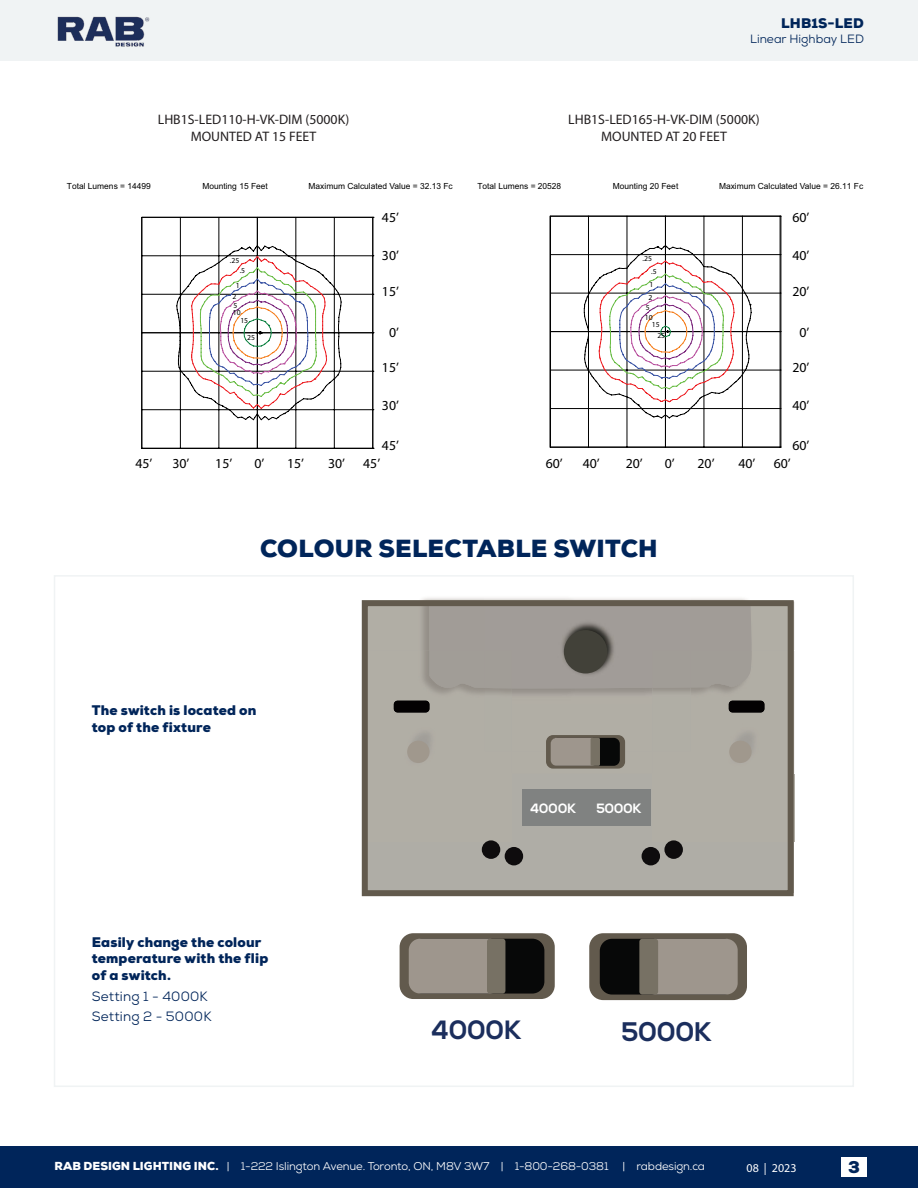
<style>
.page{position:relative;width:918px;height:1188px;background:#fff}
.page>*{position:absolute;margin:0;border:0;box-sizing:border-box;transform-origin:0 0}
.t1{font:700 26.85px "Nexa";color:#1b2e5d}
.t2{font:700 26.4px "Nexa";color:#1b2e5d}
.t3{font:900 24px "Nexa";letter-spacing:.005em;color:#00255a}
.t4{font:900 16.5px "Nexa";color:#00255a}
.t5{font:13.8px/16.5px "Myriad Pro";color:#231f20;text-align:center}
.t6{font:13.8px "Myriad Pro";color:#000}
.t7{font:900 13.5px/16.5px "Nexa";letter-spacing:.01em;color:#00255a}
.t8{font:13.5px/20.2px "Nexa";letter-spacing:.015em;color:#00255a}
.t9{font:700 13.5px "Nexa";color:#fff}
.t10{font:12px "Nexa";color:#00255a}
.t11{font:12px "Myriad Pro";color:#fff}
.t12{font:11.25px "Nexa";letter-spacing:-.01em;color:#fff}
.t13{font:8.4px "Arial";color:#000}
.t14{font:7.65px "Myriad Pro";color:#000}
.s1{font-weight:900}
</style>
<div class="page">
<div style="left:0;top:1147px;width:918px;height:41px;background:#00255a"></div>
<div style="left:0;top:0;width:918px;height:60px;background:#f0f3f4"></div>
<img style="left:57px;top:17px;width:93px;height:30px">
<div style="left:841px;top:1158px;width:26px;height:19px;background:#fff"></div>
<div style="left:362px;top:602px;width:432px;height:291px;background:#afada6"></div>
<img style="left:420px;top:607px;width:204px;height:161px">
<div style="left:430px;top:607px;width:322px;height:44px;background:#a19c97"></div>
<img style="left:485px;top:596px;width:206px;height:155px">
<div style="left:485px;top:607px;width:206px;height:81px;background:#a19c98"></div>
<img style="left:361px;top:774px;width:1px;height:67px">
<img style="left:361px;top:651px;width:151px;height:123px">
<div style="left:430px;top:651px;width:55px;height:37px;background:#a19d97"></div>
<img style="left:485px;top:651px;width:27px;height:100px">
<img style="left:394px;top:701px;width:36px;height:12px">
<img style="left:794px;top:774px;width:1px;height:67px">
<img style="left:691px;top:651px;width:104px;height:122px">
<div style="left:691px;top:651px;width:61px;height:36px;background:#a19d97"></div>
<img style="left:652px;top:651px;width:39px;height:100px">
<img style="left:729px;top:701px;width:36px;height:12px">
<div style="left:564px;top:630px;width:43px;height:43px;background:#424139;border-radius:50%"></div>
<div style="left:407px;top:741px;width:23px;height:22px;background:#a0988d;border-radius:50%"></div>
<div style="left:482px;top:840px;width:18px;height:19px;background:#0e0c0d;border-radius:50%"></div>
<div style="left:729px;top:741px;width:23px;height:22px;background:#a0988d;border-radius:50%"></div>
<div style="left:546px;top:735px;width:79px;height:34px;background:#625a4d;border-radius:7px"></div>
<div style="left:551px;top:738px;width:69px;height:28px;background:#070808;border-radius:6px"></div>
<div style="left:551px;top:738px;width:47px;height:28px;background:#9e968d;border-radius:6px"></div>
<div style="left:591px;top:738px;width:9px;height:28px;background:#777164"></div>
<div style="left:522px;top:790px;width:129px;height:36px;background:#808281"></div>
<div style="left:505px;top:847px;width:18px;height:18px;background:#0e0c0d;border-radius:50%"></div>
<div style="left:664px;top:840px;width:19px;height:19px;background:#0e0c0d;border-radius:50%"></div>
<div style="left:642px;top:847px;width:18px;height:18px;background:#0e0c0d;border-radius:50%"></div>
<svg style="left:141px;top:216px;width:234px;height:233px"></svg>
<svg style="left:191px;top:255px;width:137px;height:155px"></svg>
<svg style="left:550px;top:215px;width:232px;height:233px"></svg>
<svg style="left:598px;top:260px;width:137px;height:143px"></svg>
<div style="left:400px;top:933px;width:155px;height:66px;background:#625a4d;border-radius:14px"></div>
<div style="left:410px;top:939px;width:134px;height:55px;background:#070808;border-radius:12px"></div>
<div style="left:409px;top:939px;width:92px;height:55px;background:#9e968d;border-radius:11px"></div>
<div style="left:487px;top:939px;width:18px;height:55px;background:#777164;border-radius:3px"></div>
<div style="left:589px;top:933px;width:158px;height:67px;background:#625a4d;border-radius:14px"></div>
<div style="left:600px;top:939px;width:136px;height:56px;background:#070808;border-radius:12px"></div>
<div style="left:644px;top:939px;width:94px;height:56px;background:#9e968d;border-radius:12px"></div>
<div style="left:639px;top:939px;width:19px;height:56px;background:#777164;border-radius:3px"></div>
<div style="left:362px;top:600px;width:432px;height:296px;border:6px solid #625a4d"></div>
<h3 class="t7" style="left:781px;top:15px;width:84px">LHB1S-LED</h3>
<h3 class="t10" style="left:750px;top:31px;width:115px">Linear Highbay LED</h3>
<h3 class="t5" style="left:158px;top:111px;width:193px">LHB1S-LED110-H-VK-DIM (5000K)<br>MOUNTED AT 15 FEET</h3>
<h3 class="t5" style="left:568px;top:111px;width:193px">LHB1S-LED165-H-VK-DIM (5000K)<br>MOUNTED AT 20 FEET</h3>
<p class="t13" style="left:67px;top:180px;width:86px">Total Lumens = 14499</p>
<p class="t13" style="left:202px;top:180px;width:67px">Mounting 15 Feet</p>
<p class="t13" style="left:309px;top:180px;width:146px">Maximum Calculated Value = 32.13 Fc</p>
<p class="t13" style="left:477px;top:180px;width:86px">Total Lumens = 20528</p>
<p class="t13" style="left:613px;top:180px;width:67px">Mounting 20 Feet</p>
<p class="t13" style="left:719px;top:180px;width:146px">Maximum Calculated Value = 26.11 Fc</p>
<h3 class="t6" style="left:382px;top:209px;width:18px">45’</h3>
<h3 class="t6" style="left:792px;top:209px;width:18px">60’</h3>
<p class="t14" style="left:230px;top:256px;width:11px">.25</p>
<h3 class="t6" style="left:382px;top:247px;width:18px">30’</h3>
<p class="t14" style="left:642px;top:254px;width:11px">.25</p>
<h3 class="t6" style="left:792px;top:247px;width:18px">40’</h3>
<p class="t14" style="left:240px;top:266px;width:7px">.5</p>
<p class="t14" style="left:651px;top:267px;width:7px">.5</p>
<p class="t14" style="left:236px;top:281px;width:5px">1</p>
<p class="t14" style="left:233px;top:292px;width:5px">2</p>
<h3 class="t6" style="left:382px;top:282px;width:18px">15’</h3>
<p class="t14" style="left:649px;top:280px;width:5px">1</p>
<p class="t14" style="left:649px;top:292px;width:5px">2</p>
<h3 class="t6" style="left:792px;top:282px;width:18px">20’</h3>
<p class="t14" style="left:234px;top:301px;width:5px">5</p>
<p class="t14" style="left:233px;top:308px;width:9px">10</p>
<p class="t14" style="left:240px;top:315px;width:9px">15</p>
<p class="t14" style="left:247px;top:332px;width:9px">25</p>
<h3 class="t6" style="left:389px;top:323px;width:11px">0’</h3>
<h3 class="t6" style="left:382px;top:359px;width:18px">15’</h3>
<h3 class="t6" style="left:382px;top:397px;width:18px">30’</h3>
<p class="t14" style="left:646px;top:303px;width:5px">5</p>
<p class="t14" style="left:645px;top:313px;width:9px">10</p>
<p class="t14" style="left:652px;top:319px;width:9px">15</p>
<p class="t14" style="left:657px;top:331px;width:9px">25</p>
<h3 class="t6" style="left:799px;top:323px;width:11px">0’</h3>
<h3 class="t6" style="left:792px;top:359px;width:18px">20’</h3>
<h3 class="t6" style="left:792px;top:397px;width:18px">40’</h3>
<h3 class="t6" style="left:382px;top:436px;width:18px">45’</h3>
<h3 class="t6" style="left:792px;top:436px;width:18px">60’</h3>
<h3 class="t6" style="left:135px;top:455px;width:18px">45’</h3>
<h3 class="t6" style="left:172px;top:455px;width:18px">30’</h3>
<h3 class="t6" style="left:254px;top:455px;width:11px">0’</h3>
<h3 class="t6" style="left:287px;top:455px;width:18px">15’</h3>
<h3 class="t6" style="left:328px;top:455px;width:18px">30’</h3>
<h3 class="t6" style="left:215px;top:455px;width:18px">15’</h3>
<h3 class="t6" style="left:363px;top:455px;width:18px">45’</h3>
<h3 class="t6" style="left:546px;top:455px;width:18px">60’</h3>
<h3 class="t6" style="left:583px;top:455px;width:18px">40’</h3>
<h3 class="t6" style="left:665px;top:455px;width:11px">0’</h3>
<h3 class="t6" style="left:698px;top:455px;width:18px">20’</h3>
<h3 class="t6" style="left:738px;top:455px;width:18px">40’</h3>
<h3 class="t6" style="left:626px;top:455px;width:18px">20’</h3>
<h3 class="t6" style="left:774px;top:455px;width:18px">60’</h3>
<h3 class="t3" style="left:260px;top:533px;width:399px">COLOUR SELECTABLE SWITCH</h3>
<h3 class="t7" style="left:92px;top:702px;width:166px">The switch is located on top of the fixture</h3>
<h3 class="t7" style="left:92px;top:934px;width:178px">Easily change the colour temperature with the flip of a switch.</h3>
<h3 class="t8" style="left:92px;top:986px;width:121px">Setting 1 - 4000K<br>Setting 2 - 5000K</h3>
<h3 class="t9" style="left:530px;top:800px;width:48px">4000K</h3>
<h3 class="t9" style="left:596px;top:800px;width:47px">5000K</h3>
<h2 class="t2" style="left:431px;top:1014px;width:92px">4000K</h2>
<h1 class="t1" style="left:621px;top:1016px;width:92px">5000K</h1>
<h3 class="t12" style="left:55px;top:1159px;width:652px"><span class="s1">RAB DESIGN LIGHTING INC.</span> | 1-222 Islington Avenue. Toronto, ON, M8V 3W7 | 1-800-268-0381 | rabdesign.ca</h3>
<h3 class="t11" style="left:747px;top:1160px;width:51px">08 | 2023</h3>
<h3 class="t4" style="left:848px;top:1156px;width:13px">3</h3>
</div>
